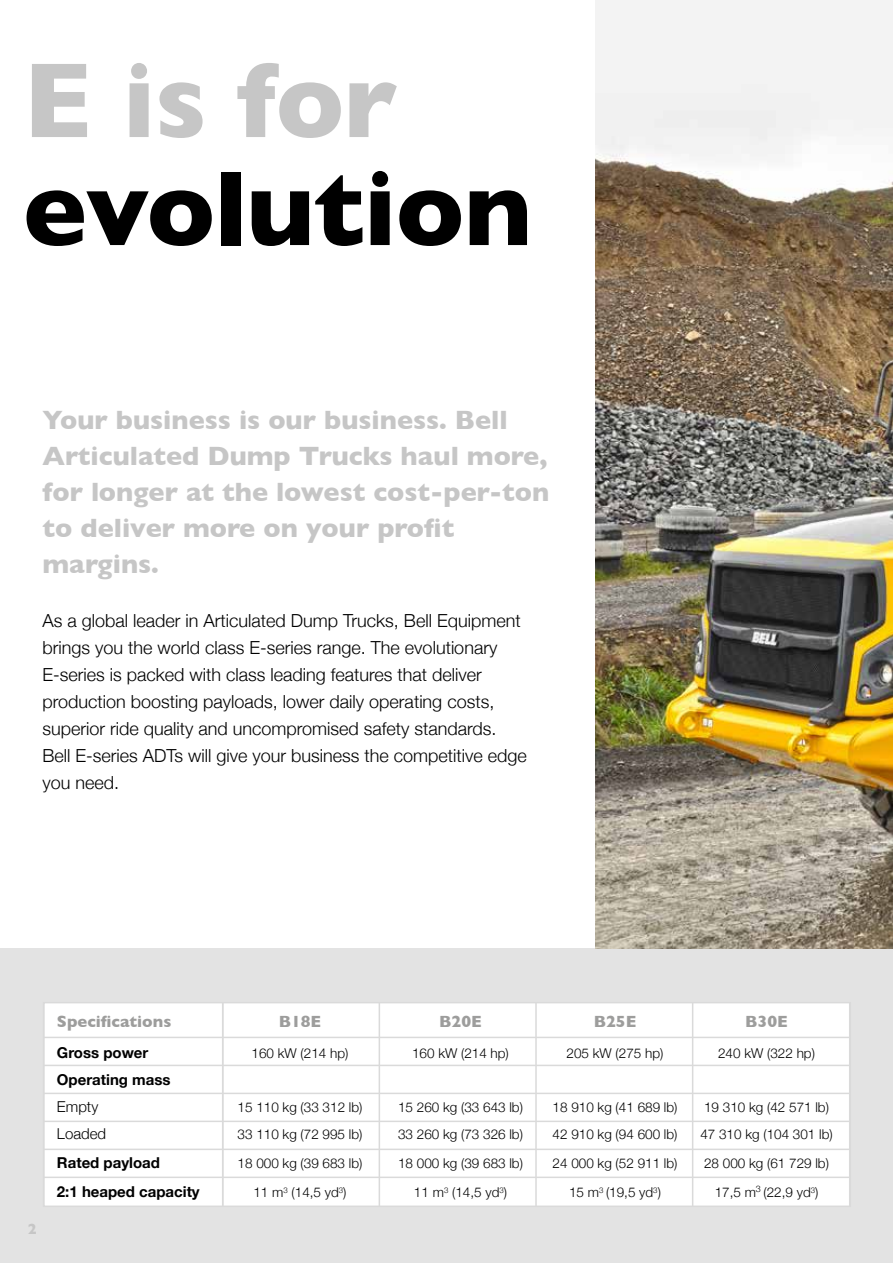
<style>
.page{position:relative;width:893px;height:1263px;background:#fff}
.page>*{position:absolute;margin:0;border:0;box-sizing:border-box;transform-origin:0 0}
.t1{font:700 108px "Gill Sans";letter-spacing:-.01em;color:#000}
.t2{font:700 108px "Gill Sans";color:#c6c6c6}
.t3{font:700 27px/36px "Gill Sans";color:#c6c6c6}
.t4{font:300 18px/27px "Helvetica Neue";color:#000}
.t5{font:700 16.5px "Gill Sans";color:#9d9d9c}
.t6{font:700 15px "Helvetica Neue";color:#000}
.t7{font:300 15px "Helvetica Neue";color:#000}
.t8{font:700 15px "Gill Sans";color:#c6c6c6}
.t9{font:300 13.5px "Helvetica Neue";color:#000}
</style>
<div class="page">
<div style="left:0;top:948px;width:893px;height:315px;background:#e3e3e3"></div>
<img style="left:596px;top:0;width:297px;height:948px">
<div style="left:43px;top:1002px;width:808px;height:205px;background:#fff;border:2px solid #dadada"></div>
<hr style="left:44px;top:1037px;width:806px;height:1px;background:#dadada">
<hr style="left:44px;top:1065px;width:806px;height:1px;background:#dadada">
<hr style="left:44px;top:1093px;width:806px;height:1px;background:#dadada">
<hr style="left:44px;top:1120px;width:806px;height:2px;background:#dadada">
<hr style="left:44px;top:1148px;width:806px;height:2px;background:#dadada">
<hr style="left:44px;top:1176px;width:806px;height:2px;background:#dadada">
<hr style="left:43px;top:1003px;width:1px;height:203px;background:#dadada">
<hr style="left:849px;top:1003px;width:1px;height:204px;background:#dadada">
<hr style="left:222px;top:1003px;width:1px;height:203px;background:#dadada">
<hr style="left:379px;top:1003px;width:1px;height:203px;background:#dadada">
<hr style="left:535px;top:1003px;width:2px;height:203px;background:#dadada">
<hr style="left:692px;top:1003px;width:1px;height:203px;background:#dadada">
<h1 class="t2" style="left:23px;top:15px;width:376px">E is for</h1>
<h1 class="t1" style="left:23px;top:123px;width:511px">evolution</h1>
<h2 class="t3" style="left:43px;top:401px;width:508px">Your business is our business. Bell<br>Articulated Dump Trucks haul more, for longer at the lowest cost-per-ton to deliver more on your profit margins.</h2>
<p class="t4" style="left:43px;top:606px;width:486px">As a global leader in Articulated Dump Trucks, Bell Equipment brings you the world class E-series range. The evolutionary E-series is packed with class leading features that deliver production boosting payloads, lower daily operating costs, superior ride quality and uncompromised safety standards.<br>Bell E-series ADTs will give your business the competitive edge you need.</p>
<p class="t8" style="left:28px;top:1216px;width:10px">2</p>
<p class="t5" style="left:57px;top:1008px;width:116px">Specifications</p>
<p class="t5" style="left:279px;top:1008px;width:44px">B18E</p>
<p class="t5" style="left:439px;top:1008px;width:44px">B20E</p>
<p class="t5" style="left:594px;top:1008px;width:44px">B25E</p>
<p class="t5" style="left:745px;top:1008px;width:44px">B30E</p>
<p class="t6" style="left:57px;top:1041px;width:93px">Gross power</p>
<p class="t9" style="left:252px;top:1042px;width:98px">160 kW (214 hp)</p>
<p class="t9" style="left:412px;top:1042px;width:98px">160 kW (214 hp)</p>
<p class="t9" style="left:567px;top:1042px;width:98px">205 kW (275 hp)</p>
<p class="t9" style="left:718px;top:1042px;width:98px">240 kW (322 hp)</p>
<p class="t6" style="left:57px;top:1068px;width:115px">Operating mass</p>
<p class="t7" style="left:57px;top:1094px;width:43px">Empty</p>
<p class="t9" style="left:238px;top:1096px;width:126px">15 110 kg (33 312 lb)</p>
<p class="t9" style="left:398px;top:1096px;width:126px">15 260 kg (33 643 lb)</p>
<p class="t9" style="left:553px;top:1096px;width:126px">18 910 kg (41 689 lb)</p>
<p class="t9" style="left:704px;top:1096px;width:126px">19 310 kg (42 571 lb)</p>
<p class="t7" style="left:57px;top:1121px;width:51px">Loaded</p>
<p class="t9" style="left:238px;top:1123px;width:126px">33 110 kg (72 995 lb)</p>
<p class="t9" style="left:398px;top:1123px;width:126px">33 260 kg (73 326 lb)</p>
<p class="t9" style="left:553px;top:1123px;width:126px">42 910 kg (94 600 lb)</p>
<p class="t9" style="left:700px;top:1123px;width:134px">47 310 kg (104 301 lb)</p>
<p class="t6" style="left:57px;top:1151px;width:105px">Rated payload</p>
<p class="t9" style="left:238px;top:1152px;width:126px">18 000 kg (39 683 lb)</p>
<p class="t9" style="left:398px;top:1152px;width:126px">18 000 kg (39 683 lb)</p>
<p class="t9" style="left:553px;top:1152px;width:126px">24 000 kg (52 911 lb)</p>
<p class="t9" style="left:704px;top:1152px;width:126px">28 000 kg (61 729 lb)</p>
<p class="t6" style="left:57px;top:1180px;width:144px">2:1 heaped capacity</p>
<p class="t9" style="left:253px;top:1181px;width:95px">11 m<sup>3</sup> (14,5 yd<sup>3</sup>)</p>
<p class="t9" style="left:414px;top:1181px;width:95px">11 m<sup>3</sup> (14,5 yd<sup>3</sup>)</p>
<p class="t9" style="left:569px;top:1181px;width:93px">15 m<sup>3</sup> (19,5 yd<sup>3</sup>)</p>
<p class="t9" style="left:715px;top:1181px;width:105px">17,5 m<sup>3</sup> (22,9 yd<sup>3</sup>)</p>
</div>
